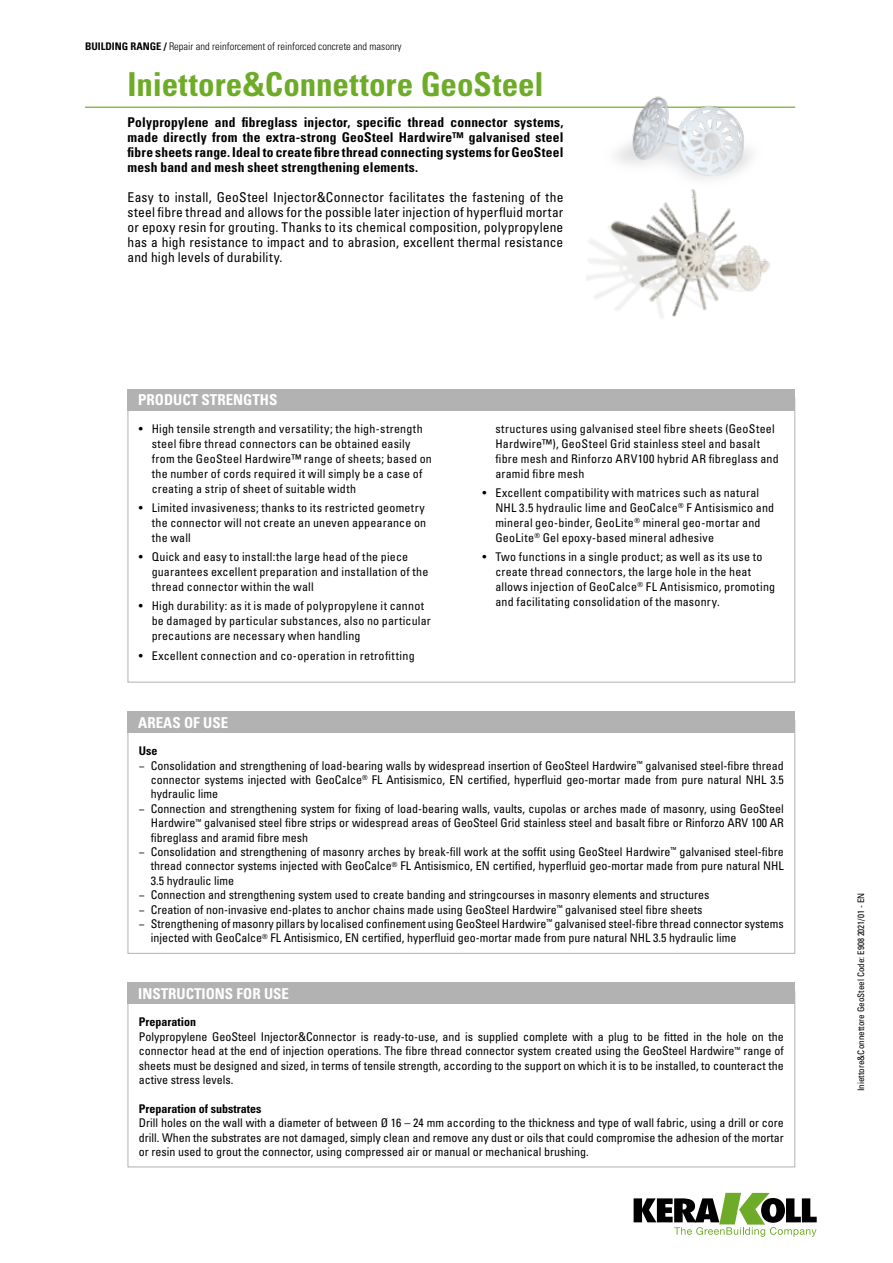
<style>
.page{position:relative;width:893px;height:1263px;background:#fff}
.page>*{position:absolute;margin:0;border:0;box-sizing:border-box;transform-origin:0 0}
.t1{font:700 condensed 33px "Univers LT Std";color:#6eab28}
.t2{font:700 condensed 15px "Univers LT Std";color:#fff}
.t3{font:condensed 13.5px/15px "Univers LT Std";letter-spacing:.015em;color:#000;text-align:justify}
.t4{font:700 condensed 13.5px/15px "Univers LT Std";letter-spacing:.015em;color:#000;text-align:justify}
.t5{font:condensed 12px/14.4px "Univers LT Std";color:#000;text-align:justify}
.t6{font:condensed 12px/15px "Univers LT Std";letter-spacing:.02em;color:#000}
.t7{font:700 condensed 12px "Univers LT Std";color:#000}
.t8{font:300 condensed 10.5px "Univers LT Std";color:#000}
.t9{font:condensed 9px "Univers LT Std";color:#000}
.s1{font-weight:700}
</style>
<div class="page">
<svg style="left:634px;top:1193px;width:183px;height:44px"></svg>
<hr style="left:85px;top:107px;width:710px;height:1px;background:#6eab28">
<div style="left:128px;top:389px;width:667px;height:21px;background:#b3b2b2"></div>
<div style="left:128px;top:712px;width:667px;height:21px;background:#b3b2b2"></div>
<div style="left:128px;top:983px;width:667px;height:21px;background:#b3b2b2"></div>
<img style="left:586px;top:190px;width:185px;height:128px">
<img style="left:598px;top:96px;width:184px;height:94px">
<p class="t8" style="left:85px;top:40px;width:318px"><span class="s1">BUILDING RANGE /</span> Repair and reinforcement of reinforced concrete and masonry</p>
<h1 class="t1" style="left:128px;top:64px;width:417px">Iniettore&amp;Connettore GeoSteel</h1>
<p class="t4" style="left:128px;top:114px;width:437px">Polypropylene and fibreglass injector, specific thread connector systems, made directly from the extra-strong GeoSteel Hardwire™ galvanised steel fibre sheets range. Ideal to create fibre thread connecting systems for GeoSteel mesh band and mesh sheet strengthening elements.</p>
<p class="t3" style="left:128px;top:189px;width:437px">Easy to install, GeoSteel Injector&amp;Connector facilitates the fastening of the steel fibre thread and allows for the possible later injection of hyperfluid mortar or epoxy resin for grouting. Thanks to its chemical composition, polypropylene has a high resistance to impact and to abrasion, excellent thermal resistance and high levels of durability.</p>
<p class="t2" style="left:138px;top:391px;width:141px">PRODUCT STRENGTHS</p>
<p class="t6" style="left:152px;top:421px;width:282px;text-indent:-13px">• High tensile strength and versatility; the high-strength steel fibre thread connectors can be obtained easily from the GeoSteel Hardwire™ range of sheets; based on the number of cords required it will simply be a case of creating a strip of sheet of suitable width</p>
<p class="t5" style="left:152px;top:500px;width:276px;line-height:15px;text-indent:-13px">• Limited invasiveness; thanks to its restricted geometry the connector will not create an uneven appearance on the wall</p>
<p class="t6" style="left:152px;top:549px;width:278px;text-indent:-13px">• Quick and easy to install:the large head of the piece guarantees excellent preparation and installation of the thread connector within the wall</p>
<p class="t5" style="left:152px;top:598px;width:281px;line-height:15px;text-align:left;text-indent:-13px">• High durability: as it is made of polypropylene it cannot be damaged by particular substances, also no particular precautions are necessary when handling</p>
<p class="t6" style="left:139px;top:648px;width:277px">• Excellent connection and co-operation in retrofitting</p>
<p class="t2" style="left:138px;top:713px;width:92px">AREAS OF USE</p>
<p class="t6" style="left:495px;top:421px;width:285px">structures using galvanised steel fibre sheets (GeoSteel Hardwire™), GeoSteel Grid stainless steel and basalt fibre mesh and Rinforzo ARV100 hybrid AR fibreglass and aramid fibre mesh</p>
<p class="t6" style="left:495px;top:485px;width:280px;text-indent:-13px">• Excellent compatibility with matrices such as natural NHL 3.5 hydraulic lime and GeoCalce<sup>®</sup> F Antisismico and mineral geo-binder, GeoLite<sup>®</sup> mineral geo-mortar and GeoLite<sup>®</sup> Gel epoxy-based mineral adhesive</p>
<p class="t6" style="left:495px;top:549px;width:281px;text-indent:-13px">• Two functions in a single product; as well as its use to create thread connectors, the large hole in the heat allows injection of GeoCalce<sup>®</sup> FL Antisismico, promoting and facilitating consolidation of the masonry.</p>
<p class="t7" style="left:139px;top:743px;width:20px">Use</p>
<p class="t5" style="left:139px;top:758px;width:646px">− Consolidation and strengthening of load-bearing walls by widespread insertion of GeoSteel Hardwire<sup>™</sup> galvanised steel-fibre thread</p>
<p class="t5" style="left:151px;top:772px;width:634px">connector systems injected with GeoCalce<sup>®</sup> FL Antisismico, EN certified, hyperfluid geo-mortar made from pure natural NHL 3.5</p>
<p class="t5" style="left:151px;top:787px;width:69px">hydraulic lime</p>
<p class="t5" style="left:139px;top:801px;width:646px">− Connection and strengthening system for fixing of load-bearing walls, vaults, cupolas or arches made of masonry, using GeoSteel</p>
<p class="t5" style="left:151px;top:815px;width:634px">Hardwire<sup>™</sup> galvanised steel fibre strips or widespread areas of GeoSteel Grid stainless steel and basalt fibre or Rinforzo ARV 100 AR</p>
<p class="t5" style="left:151px;top:830px;width:159px">fibreglass and aramid fibre mesh</p>
<p class="t5" style="left:139px;top:844px;width:646px">− Consolidation and strengthening of masonry arches by break-fill work at the soffit using GeoSteel Hardwire<sup>™</sup> galvanised steel-fibre</p>
<p class="t5" style="left:151px;top:859px;width:634px">thread connector systems injected with GeoCalce<sup>®</sup> FL Antisismico, EN certified, hyperfluid geo-mortar made from pure natural NHL</p>
<p class="t5" style="left:151px;top:873px;width:85px">3.5 hydraulic lime</p>
<p class="t5" style="left:139px;top:887px;width:572px">− Connection and strengthening system used to create banding and stringcourses in masonry elements and structures</p>
<p class="t5" style="left:139px;top:902px;width:565px">− Creation of non-invasive end-plates to anchor chains made using GeoSteel Hardwire<sup>™</sup> galvanised steel fibre sheets</p>
<p class="t5" style="left:139px;top:916px;width:646px">− Strengthening of masonry pillars by localised confinement using GeoSteel Hardwire<sup>™</sup> galvanised steel-fibre thread connector systems</p>
<p class="t5" style="left:151px;top:931px;width:587px">injected with GeoCalce<sup>®</sup> FL Antisismico, EN certified, hyperfluid geo-mortar made from pure natural NHL 3.5 hydraulic lime</p>
<p class="t2" style="left:138px;top:984px;width:152px">INSTRUCTIONS FOR USE</p>
<p class="t7" style="left:139px;top:1015px;width:59px">Preparation</p>
<p class="t5" style="left:139px;top:1029px;width:646px">Polypropylene GeoSteel Injector&amp;Connector is ready-to-use, and is supplied complete with a plug to be fitted in the hole on the connector head at the end of injection operations. The fibre thread connector system created using the GeoSteel Hardwire<sup>™</sup> range of sheets must be designed and sized, in terms of tensile strength, according to the support on which it is to be installed, to counteract the active stress levels.</p>
<p class="t7" style="left:139px;top:1101px;width:124px">Preparation of substrates</p>
<p class="t5" style="left:139px;top:1115px;width:646px">Drill holes on the wall with a diameter of between Ø 16 – 24 mm according to the thickness and type of wall fabric, using a drill or core drill. When the substrates are not damaged, simply clean and remove any dust or oils that could compromise the adhesion of the mortar or resin used to grout the connector, using compressed air or manual or mechanical brushing.</p>
<p class="t9" style="left:855px;top:1091px;width:200px;rotate:-90deg">Iniettore&amp;Connettore GeoSteel Code: E908 2021/01 - EN</p>
</div>
